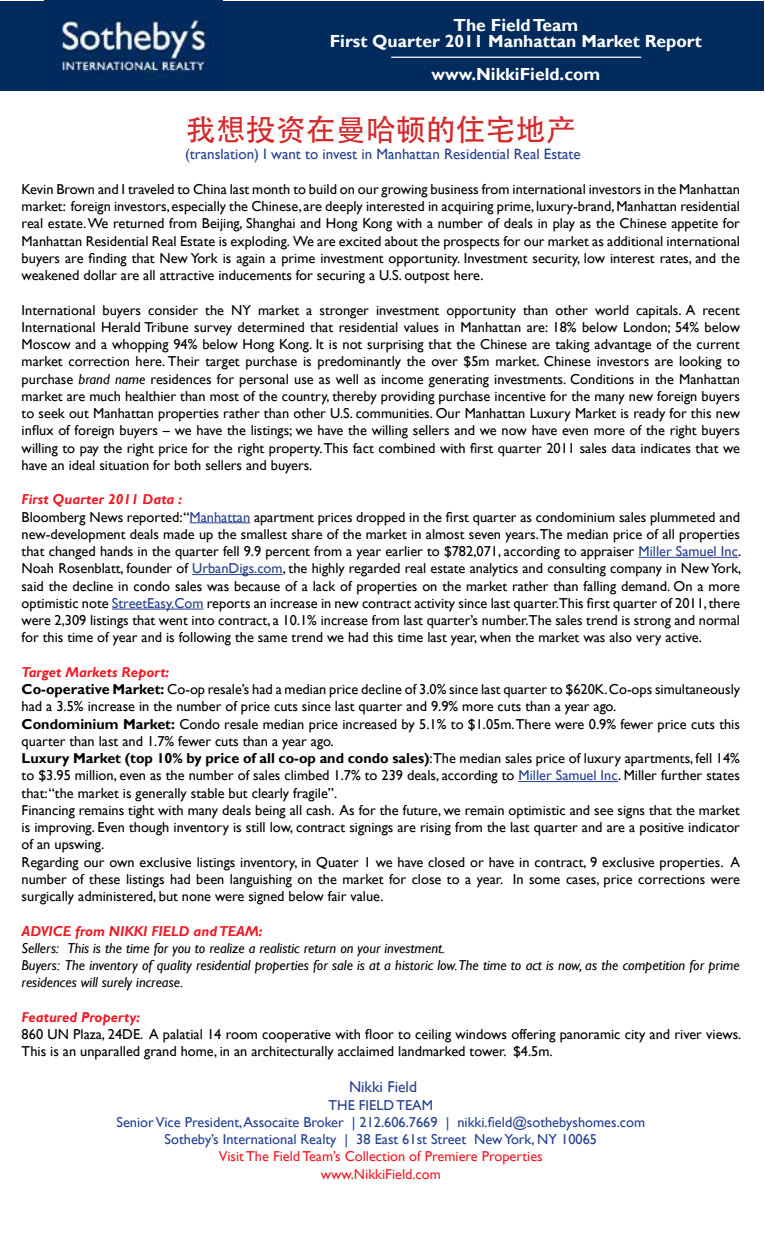
<style>
.page{position:relative;width:765px;height:1260px;background:#fff}
.page>*{position:absolute;margin:0;border:0;box-sizing:border-box;transform-origin:0 0}
.t1{font:30px "Adobe Heiti Std";color:#d32b2c}
.t2{font:700 17.5px/16.2px "Gill Sans";color:#fff;text-align:center}
.t3{font:15.62px "Gill Sans";color:#25408f}
.t4{font:15px "Gill Sans";color:#25408f}
.t5{font:14.38px/17.2px "Gill Sans";color:#000}
.t6{font:italic 14.38px/17.2px "Gill Sans";color:#000}
.t7{font:14.38px/17.2px "Gill Sans";color:#25408f;text-align:center}
.t8{font:14.38px/17.2px "Gill Sans";color:#ed1c27;text-align:center}
.t9{font:italic 700 14.38px "Gill Sans";color:#ed1c27}
.s1{font-style:italic}
.s2{font-weight:700;font-style:italic;color:#ed1c27}
.s3{color:#25408f}
.s4{font-weight:700}
</style>
<div class="page">
<hr style="left:190px;top:522px;width:60px;height:1px;background:#25408f">
<hr style="left:638px;top:557px;width:100px;height:1px;background:#25408f">
<hr style="left:192px;top:574px;width:91px;height:1px;background:#25408f">
<hr style="left:112px;top:609px;width:92px;height:1px;background:#25408f">
<hr style="left:519px;top:781px;width:99px;height:1px;background:#25408f">
<div style="left:1px;top:1px;width:763px;height:89px;background:#002b5c"></div>
<img style="left:44px;top:0;width:178px;height:78px">
<hr style="left:391px;top:57px;width:250px;height:1px;background:#fff">
<p class="t2" style="left:330px;top:18px;width:374px">The Field Team<br>First Quarter 2011 Manhattan Market Report</p>
<p class="t2" style="left:431px;top:66px;width:170px">www.NikkiField.com</p>
<h1 class="t1" style="left:186px;top:112px;width:391px">我想投资在曼哈顿的住宅地产</h1>
<p class="t4" style="left:185px;top:145px;width:397px">(translation) I want to invest in Manhattan Residential Real Estate</p>
<p class="t5" style="left:22px;top:181px;width:720px;text-align:justify">Kevin Brown and I traveled to China last month to build on our growing business from international investors in the Manhattan market: foreign investors, especially the Chinese, are deeply interested in acquiring prime, luxury-brand, Manhattan residential real estate. We returned from Beijing, Shanghai and Hong Kong with a number of deals in play as the Chinese appetite for Manhattan Residential Real Estate is exploding. We are excited about the prospects for our market as additional international buyers are finding that New York is again a prime investment opportunity. Investment security, low interest rates, and the weakened dollar are all attractive inducements for securing a U.S. outpost here.</p>
<p class="t5" style="left:22px;top:302px;width:720px;text-align:justify">International buyers consider the NY market a stronger investment opportunity than other world capitals. A recent International Herald Tribune survey determined that residential values in Manhattan are: 18% below London; 54% below Moscow and a whopping 94% below Hong Kong. It is not surprising that the Chinese are taking advantage of the current market correction here. Their target purchase is predominantly the over $5m market. Chinese investors are looking to purchase <span class="s1">brand name</span> residences for personal use as well as income generating investments. Conditions in the Manhattan market are much healthier than most of the country, thereby providing purchase incentive for the many new foreign buyers to seek out Manhattan properties rather than other U.S. communities. Our Manhattan Luxury Market is ready for this new influx of foreign buyers – we have the listings; we have the willing sellers and we now have even more of the right buyers willing to pay the right price for the right property. This fact combined with first quarter 2011 sales data indicates that we have an ideal situation for both sellers and buyers.</p>
<p class="t5" style="left:22px;top:491px;width:721px"><span class="s2">First Quarter 2011 Data :<br></span>Bloomberg News reported:“<span class="s3">Manhattan</span> apartment prices dropped in the first quarter as condominium sales plummeted and new-development deals made up the smallest share of the market in almost seven years. The median price of all properties that changed hands in the quarter fell 9.9 percent from a year earlier to $782,071, according to appraiser <span class="s3">Miller Samuel Inc</span>.<br>Noah Rosenblatt, founder of <span class="s3">UrbanDigs.com</span>, the highly regarded real estate analytics and consulting company in New York, said the decline in condo sales was because of a lack of properties on the market rather than falling demand. On a more optimistic note <span class="s3">StreetEasy.Com</span> reports an increase in new contract activity since last quarter.This first quarter of 2011, there were 2,309 listings that went into contract, a 10.1% increase from last quarter’s number.The sales trend is strong and normal for this time of year and is following the same trend we had this time last year, when the market was also very active.</p>
<p class="t5" style="left:22px;top:664px;width:720px"><span class="s2">Target Markets Report:<br></span><span class="s4">Co-operative Market:</span> Co-op resale’s had a median price decline of 3.0% since last quarter to $620K. Co-ops simultaneously had a 3.5% increase in the number of price cuts since last quarter and 9.9% more cuts than a year ago.<br><span class="s4">Condominium Market:</span> Condo resale median price increased by 5.1% to $1.05m. There were 0.9% fewer price cuts this quarter than last and 1.7% fewer cuts than a year ago.<br><span class="s4">Luxury Market (top 10% by price of all co-op and condo sales)</span>:The median sales price of luxury apartments, fell 14% to $3.95 million, even as the number of sales climbed 1.7% to 239 deals, according to <span class="s3">Miller Samuel Inc</span>. Miller further states that: “the market is generally stable but clearly fragile”.<br>Financing remains tight with many deals being all cash. As for the future, we remain optimistic and see signs that the market is improving. Even though inventory is still low, contract signings are rising from the last quarter and are a positive indicator of an upswing.<br>Regarding our own exclusive listings inventory, in Quater 1 we have closed or have in contract, 9 exclusive properties. A number of these listings had been languishing on the market for close to a year. In some cases, price corrections were surgically administered, but none were signed below fair value.</p>
<p class="t9" style="left:22px;top:923px;width:243px">ADVICE from NIKKI FIELD and TEAM:</p>
<p class="t6" style="left:22px;top:940px;width:720px">Sellers: This is the time for you to realize a realistic return on your investment.<br>Buyers: The inventory of quality residential properties for sale is at a historic low.The time to act is now, as the competition for prime residences will surely increase.</p>
<p class="t9" style="left:22px;top:1009px;width:120px">Featured Property:</p>
<p class="t5" style="left:22px;top:1026px;width:721px">860 UN Plaza, 24DE. A palatial 14 room cooperative with floor to ceiling windows offering panoramic city and river views.<br>This is an unparalled grand home, in an architecturally acclaimed landmarked tower. $4.5m.</p>
<p class="t3" style="left:349px;top:1078px;width:69px">Nikki Field</p>
<p class="t7" style="left:117px;top:1097px;width:530px">THE FIELD TEAM<br>Senior Vice President, Assocaite Broker | 212.606.7669 | nikki.field@sothebyshomes.com<br>Sotheby’s International Realty | 38 East 61st Street New York, NY 10065</p>
<p class="t8" style="left:219px;top:1148px;width:326px">Visit The Field Team’s Collection of Premiere Properties www.NikkiField.com</p>
</div>
